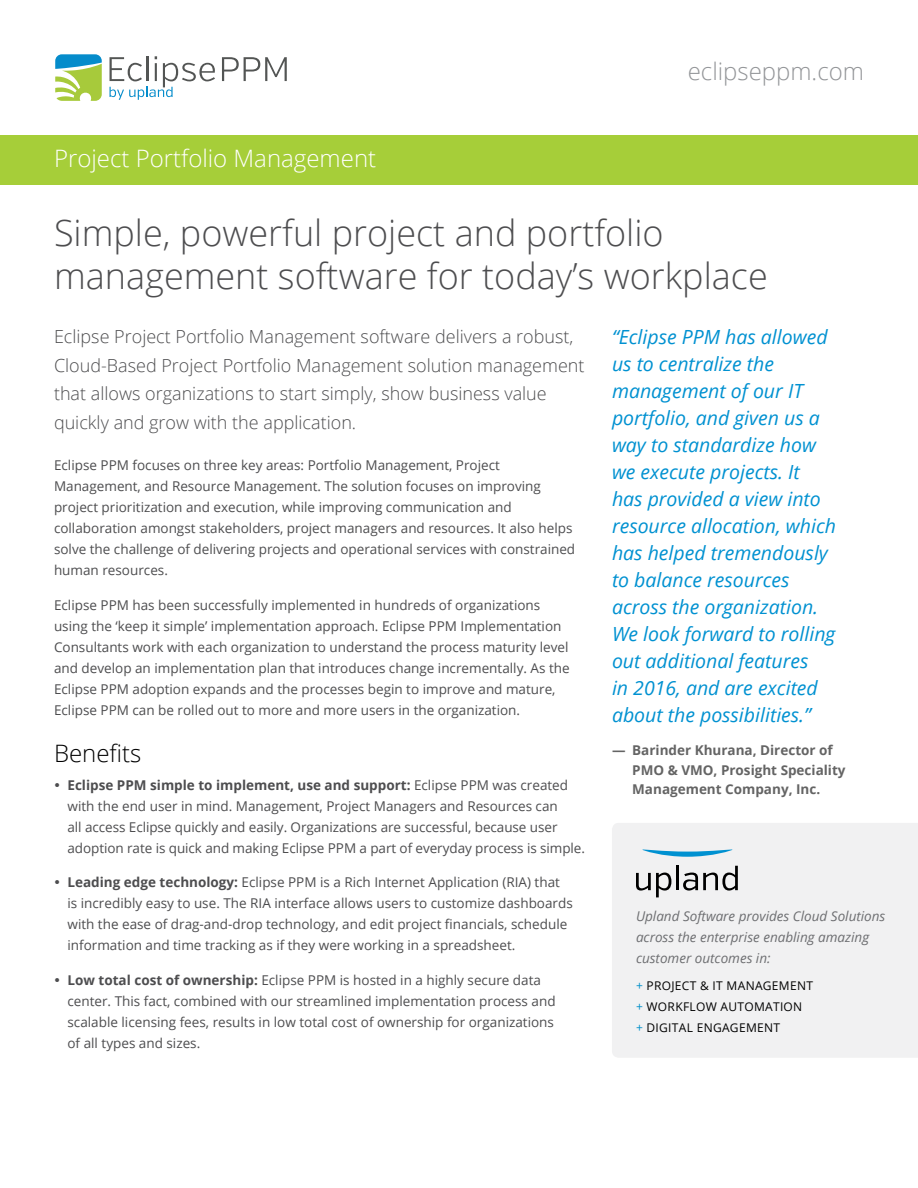
<style>
.page{position:relative;width:918px;height:1188px;background:#fff}
.page>*{position:absolute;margin:0;border:0;box-sizing:border-box;transform-origin:0 0}
.Headline{font:300 36px/43.5px "Open Sans";color:#4d4d4f}
.Headline-2{font:300 24px "Open Sans";color:#fff}
.URL{font:300 24px "Open Sans";color:#939598}
.Subheadings{font:300 24px "Open Sans";color:#000}
.t1{font:italic 19.5px/27px "Open Sans";color:#0091d1}
.Summary{font:300 18px/28.5px "Open Sans";color:#4d4d4f}
.Body_Text{font:13.5px/21px "Open Sans";color:#4d4d4f}
.Footer_Heading{font:italic 13.5px/21px "Open Sans";color:#6d6e71}
.t2{font:700 13.5px/19.5px "Open Sans";color:#646464}
.Footer_Heading-2{font:12px "Open Sans";letter-spacing:.025em;color:#000}
.s1{font-weight:700}
.s2{color:#008fc9}
</style>
<div class="page">
<div style="left:0;top:135px;width:918px;height:49px;background:#a6ce39"></div>
<svg style="left:55px;top:54px;width:47px;height:47px"></svg>
<svg style="left:110px;top:56px;width:105px;height:44px"></svg>
<svg style="left:222px;top:57px;width:65px;height:24px"></svg>
<div style="left:612px;top:823px;width:306px;height:235px;background:#f1f1f2"></div>
<svg style="left:642px;top:849px;width:91px;height:8px"></svg>
<svg style="left:636px;top:873px;width:35px;height:24px"></svg>
<hr style="left:676px;top:866px;width:3px;height:24px;background:#000">
<svg style="left:683px;top:866px;width:55px;height:25px"></svg>
<p class="Headline-2" style="left:54px;top:142px;width:324px">Project Portfolio Management</p>
<p class="URL" style="left:688px;top:55px;width:178px">eclipseppm.com</p>
<p class="Headline" style="left:54px;top:210px;width:715px">Simple, powerful project and portfolio management software for today’s workplace</p>
<p class="Summary" style="left:54px;top:322px;width:532px">Eclipse Project Portfolio Management software delivers a robust, Cloud-Based Project Portfolio Management solution management that allows organizations to start simply, show business value quickly and grow with the application.</p>
<p class="Body_Text" style="left:54px;top:454px;width:523px">Eclipse PPM focuses on three key areas: Portfolio Management, Project Management, and Resource Management. The solution focuses on improving project prioritization and execution, while improving communication and collaboration amongst stakeholders, project managers and resources. It also helps solve the challenge of delivering projects and operational services with constrained human resources.</p>
<p class="Body_Text" style="left:54px;top:594px;width:517px">Eclipse PPM has been successfully implemented in hundreds of organizations using the ‘keep it simple’ implementation approach. Eclipse PPM Implementation Consultants work with each organization to understand the process maturity level and develop an implementation plan that introduces change incrementally. As the Eclipse PPM adoption expands and the processes begin to improve and mature, Eclipse PPM can be rolled out to more and more users in the organization.</p>
<p class="Subheadings" style="left:54px;top:737px;width:89px">Benefits</p>
<p class="Body_Text" style="left:68px;top:774px;width:519px;text-indent:-14px">• <span class="s1">Eclipse PPM simple to implement, use and support:</span> Eclipse PPM was created with the end user in mind. Management, Project Managers and Resources can<br>all access Eclipse quickly and easily. Organizations are successful, because user adoption rate is quick and making Eclipse PPM a part of everyday process is simple.</p>
<p class="Body_Text" style="left:68px;top:871px;width:507px;text-indent:-14px">• <span class="s1">Leading edge technology:</span> Eclipse PPM is a Rich Internet Application (RIA) that is incredibly easy to use. The RIA interface allows users to customize dashboards with the ease of drag-and-drop technology, and edit project financials, schedule information and time tracking as if they were working in a spreadsheet.</p>
<p class="Body_Text" style="left:68px;top:969px;width:490px;text-indent:-14px">• <span class="s1">Low total cost of ownership:</span> Eclipse PPM is hosted in a highly secure data center. This fact, combined with our streamlined implementation process and scalable licensing fees, results in low total cost of ownership for organizations of all types and sizes.</p>
<p class="t1" style="left:612px;top:323px;width:226px">“Eclipse PPM has allowed us to centralize the management of our IT portfolio, and given us a way to standardize how we execute projects. It<br>has provided a view into resource allocation, which has helped tremendously to balance resources across the organization.<br>We look forward to rolling out additional features<br>in 2016, and are excited about the possibilities.”</p>
<p class="t2" style="left:632px;top:740px;width:215px;text-indent:-20px">― Barinder Khurana, Director of<br>PMO &amp; VMO, Prosight Speciality<br>Management Company, Inc.</p>
<p class="Footer_Heading" style="left:636px;top:905px;width:251px">Upland Software provides Cloud Solutions across the enterprise enabling amazing customer outcomes in:</p>
<p class="Footer_Heading-2" style="left:636px;top:978px;width:179px"><span class="s2">+</span> PROJECT &amp; IT MANAGEMENT</p>
<p class="Footer_Heading-2" style="left:636px;top:999px;width:168px"><span class="s2">+</span> WORKFLOW AUTOMATION</p>
<p class="Footer_Heading-2" style="left:636px;top:1020px;width:146px"><span class="s2">+</span> DIGITAL ENGAGEMENT</p>
</div>
